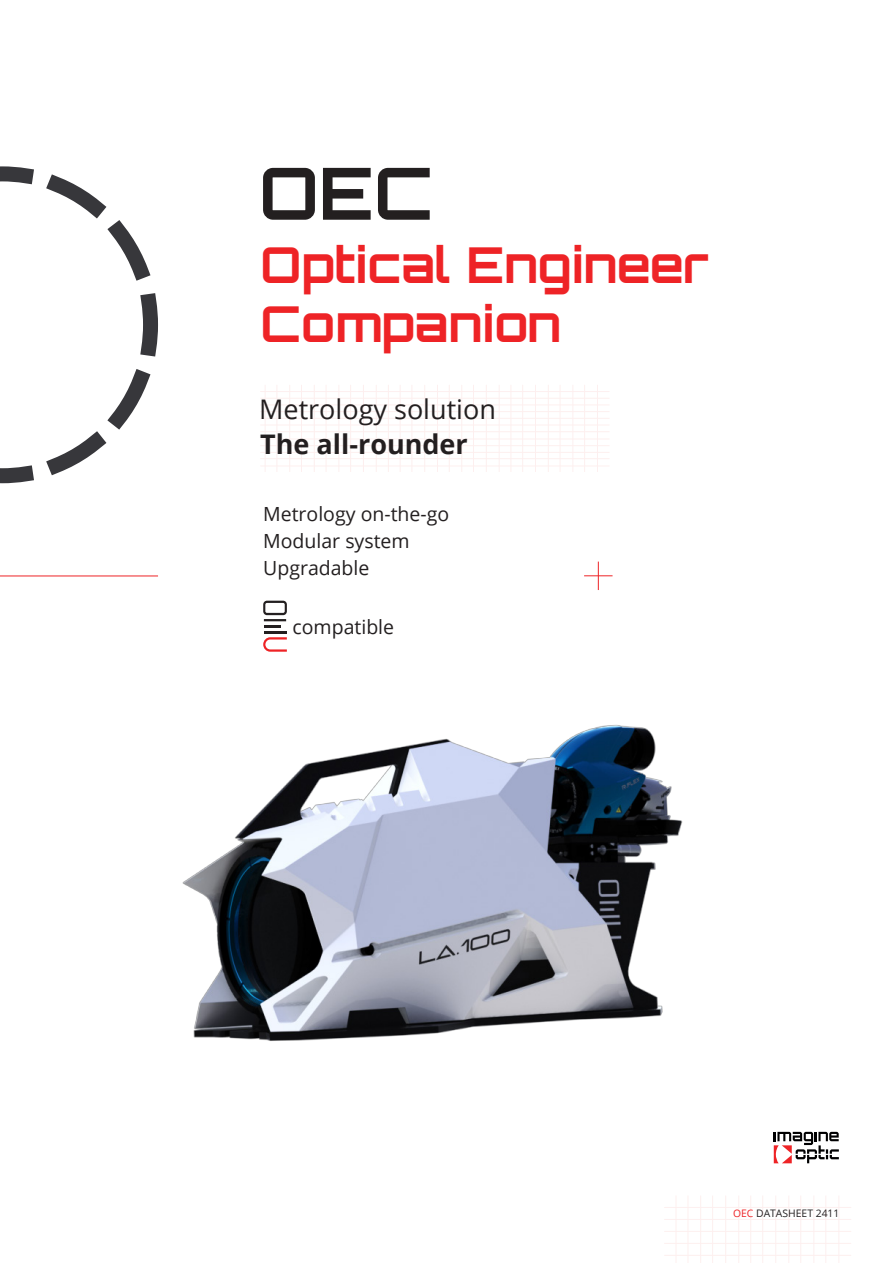
<style>
.page{position:relative;width:893px;height:1263px;background:#fff}
.page>*{position:absolute;margin:0;border:0;box-sizing:border-box;transform-origin:0 0}
.t1{font:700 72px "Orbitron";color:#231f20}
.t2{font:700 49.5px/59.4px "Orbitron";color:#ee2326}
.t3{font:27px "Open Sans";color:#231f20}
.t4{font:700 27px "Open Sans";color:#231f20}
.t5{font:19.5px "Open Sans";color:#231f20}
.t6{font:10.35px "Open Sans";color:#231f20}
.s1{color:#ee2326}
</style>
<div class="page">
<img style="left:182px;top:725px;width:501px;height:316px">
<svg style="left:0;top:166px;width:158px;height:318px"></svg>
<hr style="left:0;top:576px;width:158px;height:1px;background:#ee2326">
<svg style="left:584px;top:562px;width:28px;height:28px"></svg>
<hr style="left:597px;top:385px;width:1px;height:87px;background:#e9342b">
<hr style="left:584px;top:385px;width:1px;height:87px;background:#e9342b">
<hr style="left:573px;top:385px;width:1px;height:87px;background:#e9342b">
<hr style="left:560px;top:385px;width:1px;height:87px;background:#e9342b">
<hr style="left:548px;top:385px;width:1px;height:87px;background:#e9342b">
<hr style="left:535px;top:385px;width:1px;height:87px;background:#e9342b">
<hr style="left:522px;top:385px;width:1px;height:87px;background:#e9342b">
<hr style="left:511px;top:385px;width:1px;height:87px;background:#e9342b">
<hr style="left:499px;top:385px;width:1px;height:87px;background:#e9342b">
<hr style="left:486px;top:385px;width:1px;height:87px;background:#e9342b">
<hr style="left:473px;top:385px;width:1px;height:87px;background:#e9342b">
<hr style="left:461px;top:385px;width:1px;height:87px;background:#e9342b">
<hr style="left:449px;top:385px;width:1px;height:87px;background:#e9342b">
<hr style="left:437px;top:385px;width:1px;height:87px;background:#e9342b">
<hr style="left:424px;top:385px;width:1px;height:87px;background:#e9342b">
<hr style="left:412px;top:385px;width:1px;height:87px;background:#e9342b">
<hr style="left:400px;top:385px;width:1px;height:87px;background:#e9342b">
<hr style="left:388px;top:385px;width:1px;height:87px;background:#e9342b">
<hr style="left:376px;top:385px;width:1px;height:87px;background:#e9342b">
<hr style="left:363px;top:385px;width:1px;height:87px;background:#e9342b">
<hr style="left:350px;top:385px;width:1px;height:87px;background:#e9342b">
<hr style="left:339px;top:385px;width:1px;height:87px;background:#e9342b">
<hr style="left:326px;top:385px;width:1px;height:87px;background:#e9342b">
<hr style="left:314px;top:385px;width:1px;height:87px;background:#e9342b">
<hr style="left:301px;top:385px;width:1px;height:87px;background:#e9342b">
<hr style="left:289px;top:385px;width:1px;height:87px;background:#e9342b">
<hr style="left:277px;top:385px;width:1px;height:87px;background:#e9342b">
<hr style="left:265px;top:385px;width:1px;height:87px;background:#e9342b">
<hr style="left:260px;top:466px;width:350px;height:1px;background:#e9342b">
<hr style="left:260px;top:458px;width:350px;height:1px;background:#e9342b">
<hr style="left:260px;top:452px;width:350px;height:1px;background:#e9342b">
<hr style="left:260px;top:445px;width:350px;height:1px;background:#e9342b">
<hr style="left:260px;top:439px;width:350px;height:1px;background:#e9342b">
<hr style="left:260px;top:431px;width:350px;height:1px;background:#e9342b">
<hr style="left:260px;top:425px;width:350px;height:1px;background:#e9342b">
<hr style="left:260px;top:418px;width:350px;height:1px;background:#e9342b">
<hr style="left:260px;top:411px;width:350px;height:1px;background:#e9342b">
<hr style="left:260px;top:405px;width:350px;height:1px;background:#e9342b">
<hr style="left:260px;top:398px;width:350px;height:1px;background:#e9342b">
<hr style="left:260px;top:391px;width:350px;height:1px;background:#e9342b">
<svg style="left:263px;top:601px;width:24px;height:14px"></svg>
<hr style="left:264px;top:631px;width:22px;height:2px;background:#231f20">
<svg style="left:264px;top:625px;width:16px;height:2px"></svg>
<hr style="left:264px;top:619px;width:22px;height:2px;background:#231f20">
<svg style="left:263px;top:637px;width:24px;height:15px"></svg>
<hr style="left:839px;top:1195px;width:1px;height:68px;background:#e9342b">
<hr style="left:825px;top:1195px;width:1px;height:68px;background:#e9342b">
<hr style="left:814px;top:1195px;width:1px;height:68px;background:#e9342b">
<hr style="left:800px;top:1195px;width:1px;height:68px;background:#e9342b">
<hr style="left:788px;top:1195px;width:1px;height:68px;background:#e9342b">
<hr style="left:775px;top:1195px;width:1px;height:68px;background:#e9342b">
<hr style="left:762px;top:1195px;width:1px;height:68px;background:#e9342b">
<hr style="left:750px;top:1195px;width:1px;height:68px;background:#e9342b">
<hr style="left:738px;top:1195px;width:1px;height:68px;background:#e9342b">
<hr style="left:725px;top:1195px;width:1px;height:68px;background:#e9342b">
<hr style="left:712px;top:1195px;width:1px;height:68px;background:#e9342b">
<hr style="left:700px;top:1195px;width:1px;height:68px;background:#e9342b">
<hr style="left:688px;top:1195px;width:1px;height:68px;background:#e9342b">
<hr style="left:676px;top:1195px;width:1px;height:68px;background:#e9342b">
<hr style="left:664px;top:1255px;width:187px;height:1px;background:#e9342b">
<hr style="left:664px;top:1243px;width:187px;height:1px;background:#e9342b">
<hr style="left:664px;top:1231px;width:187px;height:1px;background:#e9342b">
<hr style="left:664px;top:1219px;width:187px;height:1px;background:#e9342b">
<hr style="left:664px;top:1207px;width:187px;height:1px;background:#e9342b">
<svg style="left:774px;top:1132px;width:65px;height:31px"></svg>
<p class="t1" style="left:259px;top:150px;width:175px">OEC</p>
<p class="t2" style="left:260px;top:235px;width:450px">Optical Engineer<br>Companion</p>
<p class="t3" style="left:259px;top:391px;width:238px">Metrology solution</p>
<p class="t4" style="left:260px;top:425px;width:209px">The all-rounder</p>
<p class="t5" style="left:263px;top:500px;width:188px">Metrology on-the-go</p>
<p class="t5" style="left:263px;top:527px;width:148px">Modular system</p>
<p class="t5" style="left:263px;top:554px;width:108px">Upgradable</p>
<p class="t5" style="left:293px;top:613px;width:103px">compatible</p>
<p class="t6" style="left:733px;top:1206px;width:108px"><span class="s1">OEC</span> DATASHEET 2411</p>
</div>
